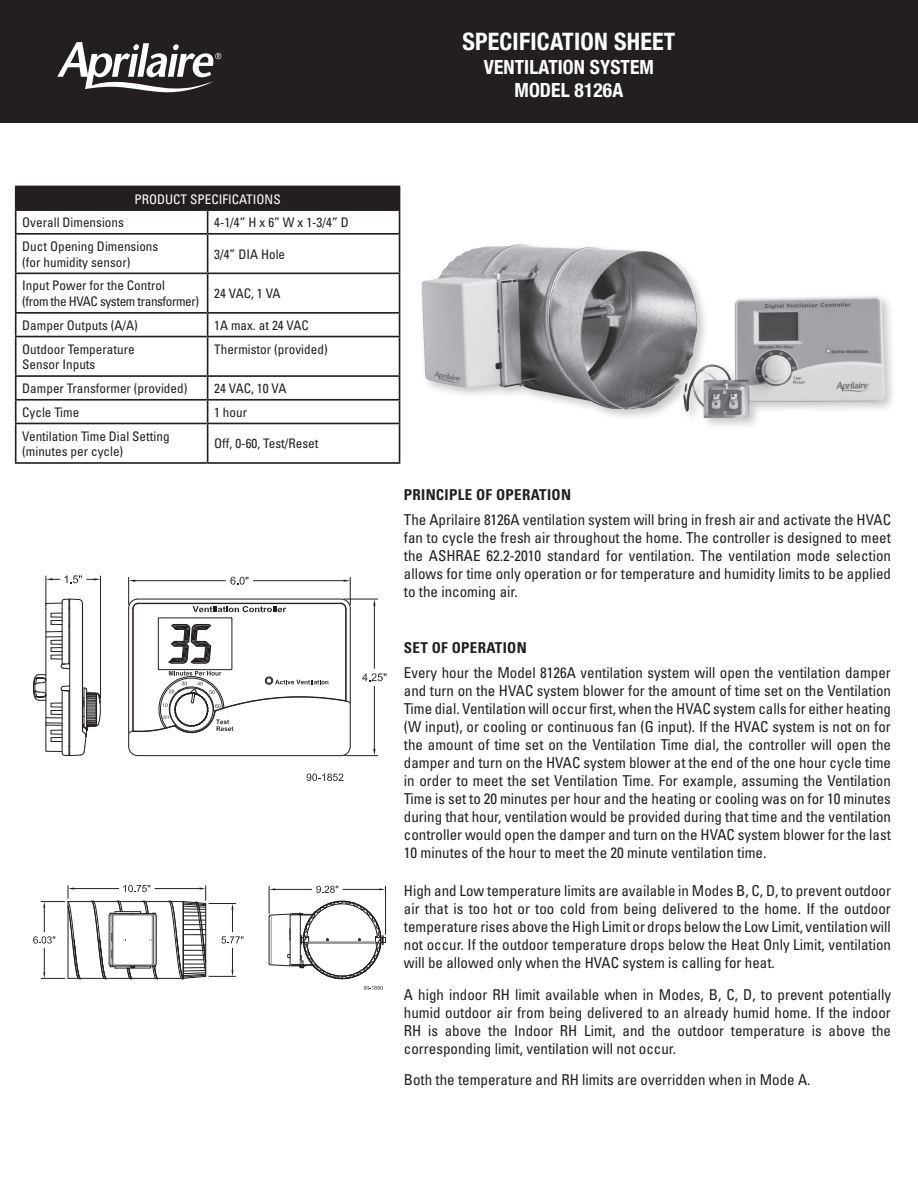
<style>
.page{position:relative;width:918px;height:1188px;background:#fff}
.page>*{position:absolute;margin:0;border:0;box-sizing:border-box;transform-origin:0 0}
.t1{font:700 condensed 24px "Helvetica Neue";letter-spacing:.01em;color:#fff}
.t2{font:700 condensed 19.5px "Helvetica Neue";letter-spacing:.005em;color:#fff}
.t3{font:condensed 15px/18px "Univers";color:#231f20;text-align:justify}
.t4{font:700 condensed 15px "Univers";letter-spacing:.02em;color:#231f20}
.t5{font:condensed 13.2px/15.8px "Univers";color:#231f20}
.t6{font:condensed 13.2px/15.8px "Univers";letter-spacing:-.03em;color:#231f20}
.t7{font:condensed 13.2px "Univers";color:#fff}
</style>
<div class="page">
<div style="left:0;top:0;width:918px;height:122px;background:#231f20"></div>
<svg style="left:57px;top:42px;width:164px;height:50px"></svg>
<div style="left:16px;top:186px;width:384px;height:24px;background:#231f20"></div>
<hr style="left:15px;top:186px;width:193px;height:1px;background:#231f20">
<hr style="left:15px;top:187px;width:2px;height:22px;background:#231f20">
<hr style="left:15px;top:209px;width:193px;height:2px;background:#231f20">
<hr style="left:15px;top:211px;width:2px;height:22px;background:#231f20">
<hr style="left:208px;top:209px;width:192px;height:2px;background:#231f20">
<svg style="left:207px;top:211px;width:1px;height:22px"></svg>
<svg style="left:399px;top:211px;width:1px;height:22px"></svg>
<hr style="left:15px;top:233px;width:193px;height:2px;background:#231f20">
<hr style="left:15px;top:235px;width:2px;height:38px;background:#231f20">
<hr style="left:208px;top:233px;width:192px;height:2px;background:#231f20">
<hr style="left:207px;top:235px;width:1px;height:38px;background:#231f20">
<hr style="left:399px;top:235px;width:1px;height:38px;background:#231f20">
<hr style="left:15px;top:273px;width:193px;height:1px;background:#231f20">
<hr style="left:15px;top:274px;width:2px;height:38px;background:#231f20">
<hr style="left:208px;top:273px;width:192px;height:1px;background:#231f20">
<hr style="left:207px;top:274px;width:1px;height:38px;background:#231f20">
<hr style="left:399px;top:274px;width:1px;height:38px;background:#231f20">
<hr style="left:15px;top:312px;width:193px;height:2px;background:#231f20">
<hr style="left:15px;top:314px;width:2px;height:22px;background:#231f20">
<hr style="left:208px;top:312px;width:192px;height:2px;background:#231f20">
<svg style="left:207px;top:314px;width:1px;height:22px"></svg>
<svg style="left:399px;top:314px;width:1px;height:22px"></svg>
<hr style="left:15px;top:336px;width:193px;height:1px;background:#231f20">
<hr style="left:15px;top:337px;width:2px;height:38px;background:#231f20">
<hr style="left:208px;top:336px;width:192px;height:1px;background:#231f20">
<hr style="left:207px;top:337px;width:1px;height:38px;background:#231f20">
<hr style="left:399px;top:337px;width:1px;height:38px;background:#231f20">
<hr style="left:15px;top:375px;width:193px;height:2px;background:#231f20">
<hr style="left:15px;top:377px;width:2px;height:22px;background:#231f20">
<hr style="left:208px;top:375px;width:192px;height:2px;background:#231f20">
<hr style="left:15px;top:399px;width:193px;height:2px;background:#231f20">
<hr style="left:15px;top:401px;width:2px;height:22px;background:#231f20">
<hr style="left:208px;top:399px;width:192px;height:2px;background:#231f20">
<svg style="left:207px;top:377px;width:1px;height:46px"></svg>
<svg style="left:399px;top:377px;width:1px;height:46px"></svg>
<hr style="left:15px;top:423px;width:193px;height:1px;background:#231f20">
<hr style="left:15px;top:424px;width:2px;height:38px;background:#231f20">
<hr style="left:208px;top:423px;width:192px;height:1px;background:#231f20">
<hr style="left:207px;top:424px;width:1px;height:38px;background:#231f20">
<hr style="left:399px;top:424px;width:1px;height:38px;background:#231f20">
<hr style="left:15px;top:462px;width:193px;height:2px;background:#231f20">
<hr style="left:208px;top:462px;width:192px;height:2px;background:#231f20">
<svg style="left:364px;top:986px;width:19px;height:4px"></svg>
<svg style="left:269px;top:886px;width:117px;height:93px"></svg>
<svg style="left:33px;top:885px;width:211px;height:95px"></svg>
<svg style="left:306px;top:773px;width:38px;height:8px"></svg>
<hr style="left:350px;top:608px;width:1px;height:138px;background:#231f20">
<hr style="left:128px;top:608px;width:1px;height:138px;background:#231f20">
<svg style="left:128px;top:746px;width:10px;height:10px"></svg>
<svg style="left:341px;top:746px;width:10px;height:10px"></svg>
<hr style="left:138px;top:755px;width:203px;height:1px;background:#231f20">
<svg style="left:128px;top:577px;width:223px;height:161px"></svg>
<hr style="left:344px;top:599px;width:34px;height:1px;background:#231f20">
<hr style="left:344px;top:755px;width:34px;height:1px;background:#231f20">
<hr style="left:374px;top:606px;width:1px;height:62px;background:#231f20">
<hr style="left:374px;top:686px;width:1px;height:63px;background:#231f20">
<svg style="left:373px;top:599px;width:2px;height:7px"></svg>
<svg style="left:373px;top:749px;width:2px;height:7px"></svg>
<svg style="left:362px;top:673px;width:25px;height:9px"></svg>
<svg style="left:33px;top:575px;width:68px;height:181px"></svg>
<div style="left:419px;top:241px;width:479px;height:190px;background:#231f20;opacity:.25"></div>
<img style="left:421px;top:244px;width:464px;height:174px">
<p class="t7" style="left:134px;top:190px;width:148px">PRODUCT SPECIFICATIONS</p>
<p class="t5" style="left:22px;top:214px;width:103px">Overall Dimensions</p>
<p class="t5" style="left:214px;top:214px;width:136px">4-1/4” H x 6” W x 1-3/4” D</p>
<p class="t5" style="left:22px;top:238px;width:138px">Duct Opening Dimensions</p>
<p class="t5" style="left:22px;top:254px;width:110px">(for humidity sensor)</p>
<p class="t5" style="left:214px;top:246px;width:72px">3/4” DIA Hole</p>
<p class="t6" style="left:22px;top:278px;width:178px">Input Power for the Control<br>(from the HVAC system transformer)</p>
<p class="t5" style="left:214px;top:286px;width:68px">24 VAC, 1 VA</p>
<p class="t5" style="left:22px;top:317px;width:117px">Damper Outputs (A/A)</p>
<p class="t5" style="left:214px;top:317px;width:96px">1A max. at 24 VAC</p>
<p class="t5" style="left:22px;top:341px;width:114px">Outdoor Temperature<br>Sensor Inputs</p>
<p class="t5" style="left:214px;top:341px;width:115px">Thermistor (provided)</p>
<p class="t5" style="left:22px;top:380px;width:167px">Damper Transformer (provided)</p>
<p class="t5" style="left:214px;top:380px;width:74px">24 VAC, 10 VA</p>
<p class="t5" style="left:22px;top:404px;width:59px">Cycle Time</p>
<p class="t5" style="left:214px;top:404px;width:34px">1 hour</p>
<p class="t5" style="left:22px;top:428px;width:149px">Ventilation Time Dial Setting (minutes per cycle)</p>
<p class="t5" style="left:214px;top:436px;width:106px">Off, 0-60, Test/Reset</p>
<p class="t1" style="left:462px;top:27px;width:215px">SPECIFICATION SHEET</p>
<p class="t2" style="left:484px;top:55px;width:172px">VENTILATION SYSTEM</p>
<p class="t2" style="left:514px;top:78px;width:110px">MODEL 8126A</p>
<p class="t4" style="left:404px;top:486px;width:169px">PRINCIPLE OF OPERATION</p>
<p class="t3" style="left:404px;top:510px;width:489px">The Aprilaire 8126A ventilation system will bring in fresh air and activate the HVAC fan to cycle the fresh air throughout the home. The controller is designed to meet the ASHRAE 62.2-2010 standard for ventilation. The ventilation mode selection allows for time only operation or for temperature and humidity limits to be applied to the incoming air.</p>
<p class="t4" style="left:404px;top:639px;width:124px">SET OF OPERATION</p>
<p class="t3" style="left:404px;top:663px;width:489px">Every hour the Model 8126A ventilation system will open the ventilation damper and turn on the HVAC system blower for the amount of time set on the Ventilation Time dial. Ventilation will occur first, when the HVAC system calls for either heating (W input), or cooling or continuous fan (G input). If the HVAC system is not on for the amount of time set on the Ventilation Time dial, the controller will open the damper and turn on the HVAC system blower at the end of the one hour cycle time in order to meet the set Ventilation Time. For example, assuming the Ventilation Time is set to 20 minutes per hour and the heating or cooling was on for 10 minutes during that hour, ventilation would be provided during that time and the ventilation controller would open the damper and turn on the HVAC system blower for the last 10 minutes of the hour to meet the 20 minute ventilation time.</p>
<p class="t3" style="left:404px;top:881px;width:489px">High and Low temperature limits are available in Modes B, C, D, to prevent outdoor air that is too hot or too cold from being delivered to the home. If the outdoor temperature rises above the High Limit or drops below the Low Limit, ventilation will not occur. If the outdoor temperature drops below the Heat Only Limit, ventilation will be allowed only when the HVAC system is calling for heat.</p>
<p class="t3" style="left:404px;top:985px;width:489px">A high indoor RH limit available when in Modes, B, C, D, to prevent potentially humid outdoor air from being delivered to an already humid home. If the indoor RH is above the Indoor RH Limit, and the outdoor temperature is above the corresponding limit, ventilation will not occur.</p>
<p class="t3" style="left:404px;top:1070px;width:408px">Both the temperature and RH limits are overridden when in Mode A.</p>
</div>
